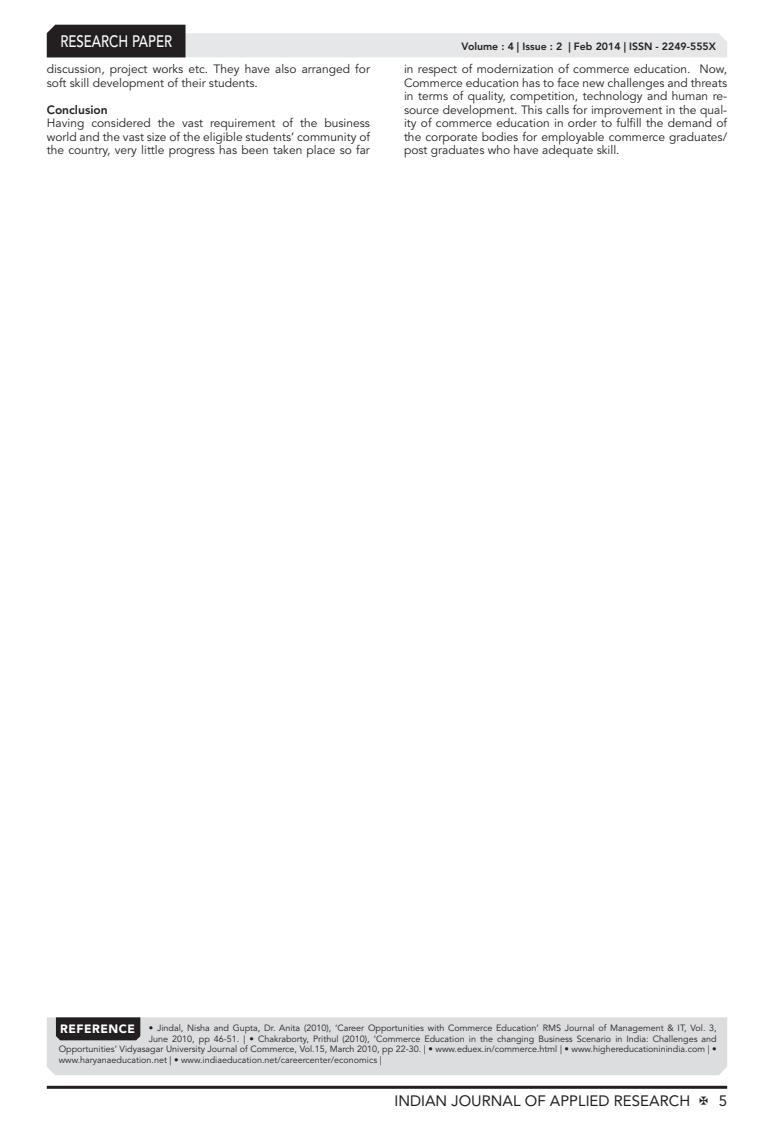
<style>
.page{position:relative;width:774px;height:1136px;background:#fff}
.page>*{position:absolute;margin:0;border:0;box-sizing:border-box;transform-origin:0 0}
.t1{font:500 16.5px "Avenir LT Std";color:#fff;scale:.8 1}
.t2{font:15px "Avenir LT Std";color:#231f20}
.Body_Text{font:12px/13.5px "Avenir LT Std";color:#231f20;text-align:justify}
.Bold{font:800 12px "Avenir LT Std";color:#231f20}
.t3{font:900 12px "Avenir LT Std";letter-spacing:.04em;color:#fff}
.t4{font:800 10.5px "Avenir LT Std";color:#231f20}
.Reference{font:9px "Avenir LT Std";color:#231f20}
</style>
<div class="page">
<hr style="left:47px;top:1085px;width:680px;height:3px;background:#231f20">
<svg style="left:47px;top:25px;width:680px;height:32px"></svg>
<div style="left:47px;top:1017px;width:680px;height:58px;background:#dcdddf"></div>
<div style="left:56px;top:1017px;width:84px;height:23px;background:#231f20"></div>
<h1 class="t1" style="left:60px;top:32px;width:141px">RESEARCH PAPER</h1>
<p class="Body_Text" style="left:47px;top:62px;width:325px">discussion, project works etc. They have also arranged for soft skill development of their students.</p>
<p class="Bold" style="left:47px;top:102px;width:62px">Conclusion</p>
<p class="Body_Text" style="left:47px;top:116px;width:325px">Having considered the vast requirement of the business world and the vast size of the eligible students’ community of the country, very little progress has been taken place so far</p>
<p class="t4" style="left:462px;top:41px;width:256px">Volume : 4 | Issue : 2 | Feb 2014 | ISSN - 2249-555X</p>
<p class="Body_Text" style="left:404px;top:62px;width:325px">in respect of modernization of commerce education. Now, Commerce education has to face new challenges and threats in terms of quality, competition, technology and human re&shy;source development. This calls for improvement in the qual&shy;ity of commerce education in order to fulfill the demand of the corporate bodies for employable commerce graduates/ post graduates who have adequate skill.</p>
<p class="t3" style="left:60px;top:1021px;width:76px">REFERENCE</p>
<p class="Reference" style="left:149px;top:1022px;width:569px">• Jindal, Nisha and Gupta, Dr. Anita (2010), ‘Career Opportunities with Commerce Education’ RMS Journal of Management &amp; IT, Vol. 3,</p>
<p class="Reference" style="left:149px;top:1033px;width:569px">June 2010, pp 46-51. | • Chakraborty, Prithul (2010), ‘Commerce Education in the changing Business Scenario in India: Challenges and</p>
<p class="Reference" style="left:59px;top:1043px;width:660px">Opportunities’ Vidyasagar University Journal of Commerce, Vol.15, March 2010, pp 22-30. | • www.eduex.in/commerce.html | • www.highereducationinindia.com | •</p>
<p class="Reference" style="left:59px;top:1054px;width:325px">www.haryanaeducation.net | • www.indiaeducation.net/careercenter/economics |</p>
<p class="t2" style="left:394px;top:1091px;width:297px">INDIAN JOURNAL OF APPLIED RESEARCH</p>
<p class="t2" style="left:719px;top:1091px;width:10px">5</p>
</div>
